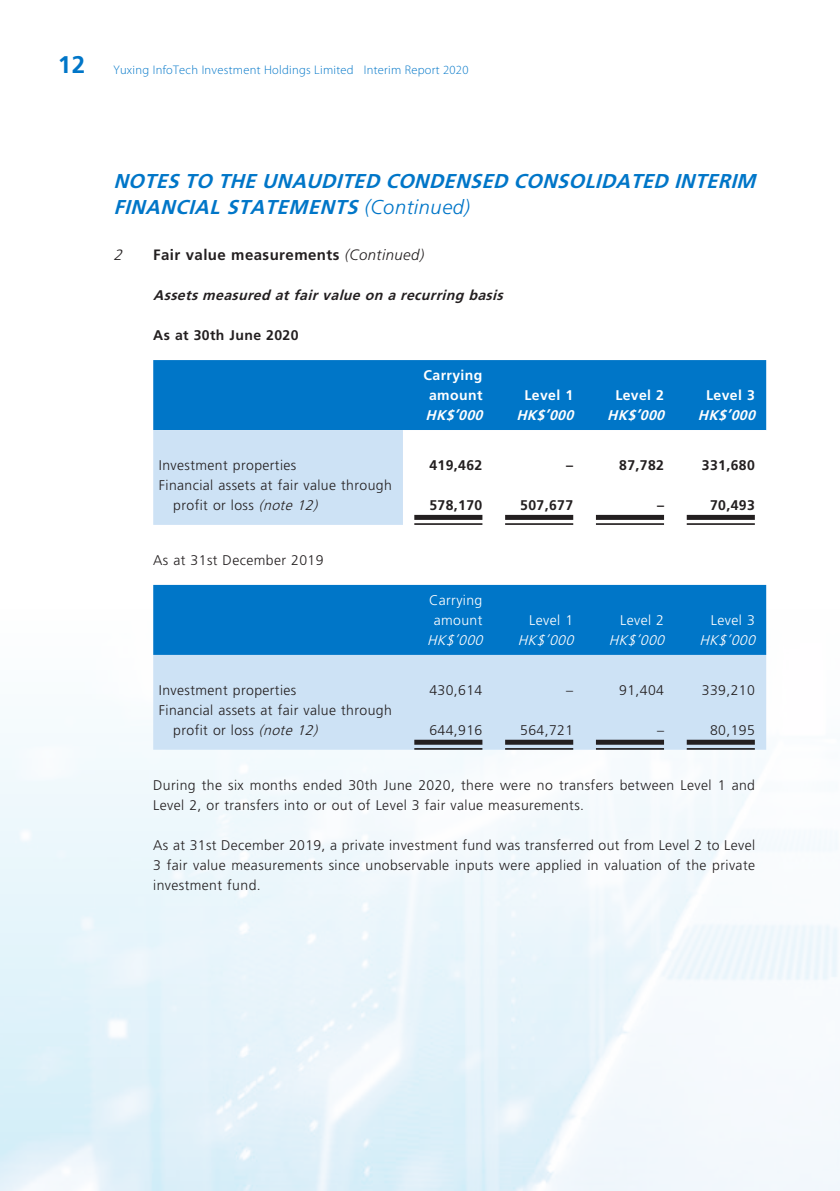
<style>
.page{position:relative;width:840px;height:1191px;background:#fff}
.page>*{position:absolute;margin:0;border:0;box-sizing:border-box;transform-origin:0 0}
.t1{font:italic 700 20px/26px "Frutiger LT Std";color:#0076c8}
.t2{font:700 15px "Frutiger LT Std";letter-spacing:.03em;color:#231f20}
.t3{font:italic 300 15px "Frutiger LT Std";color:#231f20}
.t4{font:300 14px/20px "Frutiger LT Std";letter-spacing:.03em;color:#231f20}
.t5{font:700 14px "Frutiger LT Std";letter-spacing:.03em;color:#231f20}
.t6{font:italic 700 14px "Frutiger LT Std";color:#231f20}
.t7{font:700 14px/20px "Frutiger LT Std";letter-spacing:.03em;color:#fff;text-align:center}
.t8{font:300 14px/20px "Frutiger LT Std";letter-spacing:.03em;color:#fff;text-align:center}
.t9{font:italic 700 14px "Frutiger LT Std";color:#fff}
.t10{font:italic 300 14px "Frutiger LT Std";color:#fff}
.t11{font:300 12.4px "Myriad Pro";letter-spacing:.02em;color:#0076c8}
.s1{font-family:"Frutiger LT Std";font-weight:700;font-size:24px}
.s2{font-weight:300}
.s3{font-weight:300;font-style:italic}
.s4{font-style:italic}
</style>
<div class="page">
<img style="left:0;top:599px;width:839px;height:592px">
<div style="left:153px;top:360px;width:612px;height:70px;background:#0076c8"></div>
<svg style="left:153px;top:430px;width:602px;height:95px"></svg>
<div style="left:414px;top:515px;width:68px;height:5px;background:#231f20"></div>
<hr style="left:414px;top:523px;width:68px;height:2px;background:#231f20">
<div style="left:505px;top:515px;width:68px;height:5px;background:#231f20"></div>
<hr style="left:505px;top:523px;width:68px;height:2px;background:#231f20">
<div style="left:595px;top:515px;width:68px;height:5px;background:#231f20"></div>
<hr style="left:595px;top:523px;width:68px;height:2px;background:#231f20">
<div style="left:686px;top:515px;width:68px;height:5px;background:#231f20"></div>
<hr style="left:686px;top:523px;width:68px;height:2px;background:#231f20">
<div style="left:153px;top:585px;width:612px;height:70px;background:#0076c8"></div>
<div style="left:153px;top:655px;width:612px;height:94px;background:#cde2f5"></div>
<div style="left:414px;top:739px;width:68px;height:5px;background:#231f20"></div>
<hr style="left:414px;top:748px;width:68px;height:1px;background:#231f20">
<div style="left:505px;top:739px;width:68px;height:5px;background:#231f20"></div>
<hr style="left:505px;top:748px;width:68px;height:1px;background:#231f20">
<div style="left:595px;top:739px;width:68px;height:5px;background:#231f20"></div>
<hr style="left:595px;top:748px;width:68px;height:1px;background:#231f20">
<div style="left:686px;top:739px;width:68px;height:5px;background:#231f20"></div>
<hr style="left:686px;top:748px;width:68px;height:1px;background:#231f20">
<p class="t11" style="left:58px;top:63px;width:412px"><span class="s1">12</span> Yuxing InfoTech Investment Holdings Limited Interim Report 2020</p>
<h1 class="t1" style="left:113px;top:168px;width:649px">NOTES TO THE UNAUDITED CONDENSED CONSOLIDATED INTERIM<br>FINANCIALSTATEMENTS <span class="s2">(C o n t i n u e d)</span></h1>
<p class="t3" style="left:113px;top:246px;width:15px">2</p>
<p class="t2" style="left:153px;top:246px;width:272px">Fair value measurements <span class="s3">(Continued)</span></p>
<p class="t6" style="left:153px;top:287px;width:355px">Assetsmeasured atfairvalue on a recurring basis</p>
<p class="t5" style="left:153px;top:327px;width:147px">As at 30th June 2020</p>
<p class="t7" style="left:423px;top:365px;width:60px">Carrying amount</p>
<p class="t7" style="left:524px;top:385px;width:50px">Level 1</p>
<p class="t7" style="left:615px;top:385px;width:50px">Level 2</p>
<p class="t7" style="left:705px;top:385px;width:50px">Level 3</p>
<p class="t9" style="left:425px;top:407px;width:63px">HK$’000</p>
<p class="t9" style="left:516px;top:407px;width:63px">HK$’000</p>
<p class="t9" style="left:606px;top:407px;width:63px">HK$’000</p>
<p class="t9" style="left:697px;top:407px;width:63px">HK$’000</p>
<p class="t4" style="left:159px;top:455px;width:139px">Investment properties</p>
<p class="t5" style="left:429px;top:457px;width:54px">419,462</p>
<p class="t5" style="left:566px;top:457px;width:8px">–</p>
<p class="t5" style="left:619px;top:457px;width:46px">87,782</p>
<p class="t5" style="left:701px;top:457px;width:54px">331,680</p>
<p class="t4" style="left:173px;top:475px;width:220px;text-indent:-14px">Financial assets at fair value through profit or loss <span class="s4">(note 12)</span></p>
<p class="t5" style="left:429px;top:497px;width:54px">578,170</p>
<p class="t5" style="left:520px;top:497px;width:54px">507,677</p>
<p class="t5" style="left:656px;top:497px;width:8px">–</p>
<p class="t5" style="left:709px;top:497px;width:46px">70,493</p>
<p class="t4" style="left:153px;top:550px;width:172px">As at 31st December 2019</p>
<p class="t8" style="left:429px;top:590px;width:55px">Carrying amount</p>
<p class="t8" style="left:529px;top:610px;width:45px">Level 1</p>
<p class="t8" style="left:619px;top:610px;width:45px">Level 2</p>
<p class="t8" style="left:710px;top:610px;width:45px">Level 3</p>
<p class="t10" style="left:427px;top:632px;width:61px">HK$’000</p>
<p class="t10" style="left:517px;top:632px;width:61px">HK$’000</p>
<p class="t10" style="left:608px;top:632px;width:61px">HK$’000</p>
<p class="t10" style="left:699px;top:632px;width:61px">HK$’000</p>
<p class="t4" style="left:159px;top:680px;width:139px">Investment properties</p>
<p class="t4" style="left:429px;top:680px;width:54px">430,614</p>
<p class="t4" style="left:566px;top:680px;width:8px">–</p>
<p class="t4" style="left:619px;top:680px;width:46px">91,404</p>
<p class="t4" style="left:701px;top:680px;width:54px">339,210</p>
<p class="t4" style="left:173px;top:700px;width:220px;text-indent:-14px">Financial assets at fair value through profit or loss <span class="s4">(note 12)</span></p>
<p class="t4" style="left:429px;top:720px;width:54px">644,916</p>
<p class="t4" style="left:520px;top:720px;width:54px">564,721</p>
<p class="t4" style="left:656px;top:720px;width:8px">–</p>
<p class="t4" style="left:709px;top:720px;width:46px">80,195</p>
<p class="t4" style="left:153px;top:775px;width:603px">During the six months ended 30th June 2020, there were no transfers between Level 1 and<br>Level 2, or transfers into or out of Level 3 fair value measurements.</p>
<p class="t4" style="left:153px;top:835px;width:603px;text-align:justify">As at 31st December 2019, a private investment fund was transferred out from Level 2 to Level 3 fair value measurements since unobservable inputs were applied in valuation of the private investment fund.</p>
</div>
